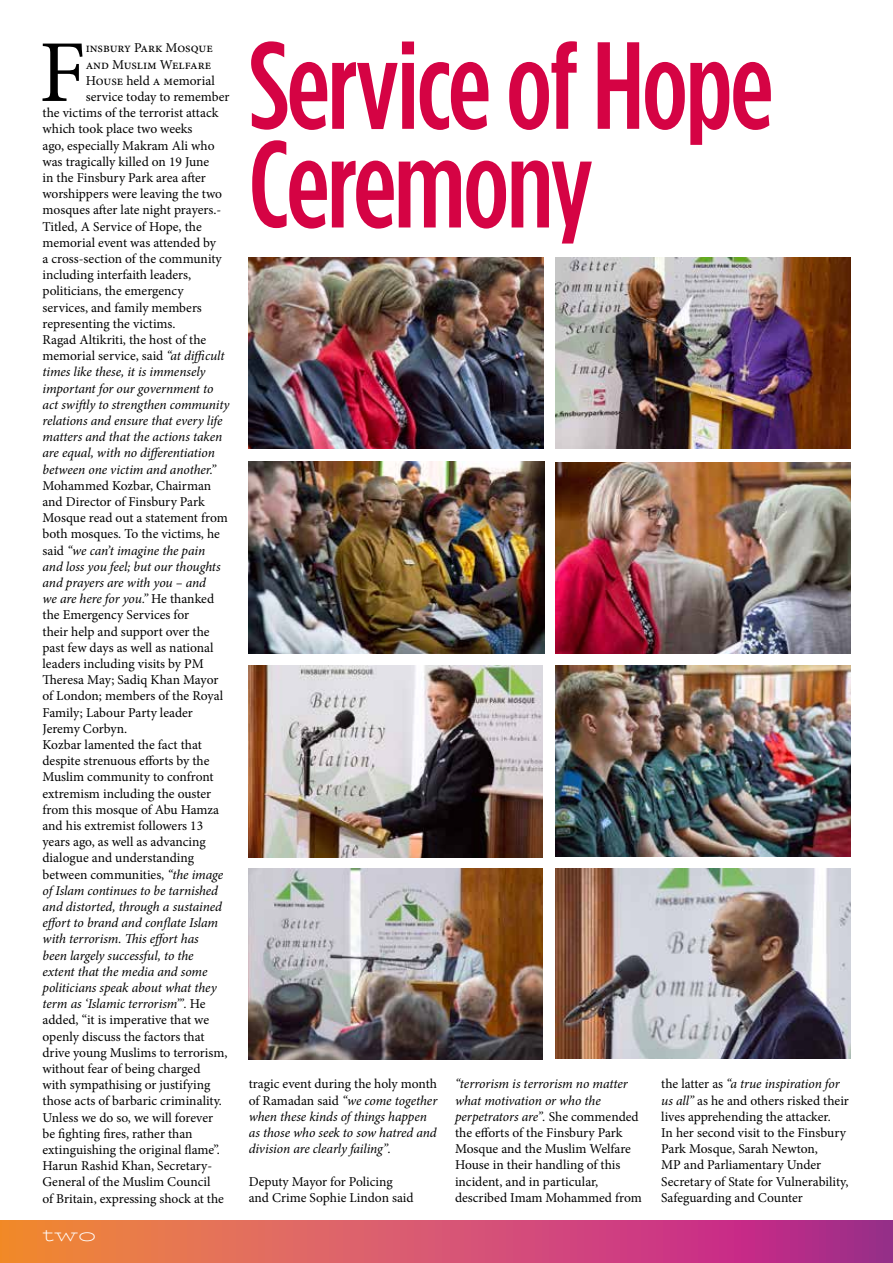
<style>
.page{position:relative;width:893px;height:1263px;background:#fff}
.page>*{position:absolute;margin:0;border:0;box-sizing:border-box;transform-origin:0 0}
.t1{font:500 123.6px/98.7px "Gotham Condensed";letter-spacing:-.02em;color:#d50344}
.t2{font:88.2px "Minion Pro";color:#000}
.t3{font:300 18px "Bio Rhyme Expanded";color:#fff}
.t4{font:13.5px/16.2px "Minion Pro";color:#000}
.t5{font:italic 13.5px/16.2px "Minion Pro";letter-spacing:-.01em;color:#000}
.s1{font-style:italic}
.s2{font-style:normal}
</style>
<div class="page">
<img style="left:249px;top:257px;width:294px;height:192px">
<img style="left:249px;top:665px;width:294px;height:193px">
<img style="left:249px;top:868px;width:294px;height:192px">
<img style="left:249px;top:461px;width:295px;height:192px">
<img style="left:555px;top:665px;width:295px;height:192px">
<img style="left:555px;top:257px;width:295px;height:192px">
<img style="left:555px;top:462px;width:295px;height:192px">
<img style="left:555px;top:869px;width:295px;height:190px">
<svg style="left:0;top:1220px;width:893px;height:43px;background:#d4556b"></svg>
<h2 class="t2" style="left:39px;top:14px;width:48px">F</h2>
<p class="t4" style="left:86px;top:40px;width:129px">insbury Park Mosque</p>
<p class="t4" style="left:86px;top:56px;width:127px">and Muslim Welfare</p>
<p class="t4" style="left:86px;top:72px;width:131px">House held a memorial</p>
<p class="t4" style="left:86px;top:89px;width:145px">service today to remember</p>
<p class="t4" style="left:43px;top:105px;width:178px">the victims of the terrorist attack</p>
<p class="t4" style="left:43px;top:121px;width:152px">which took place two weeks</p>
<p class="t4" style="left:43px;top:137px;width:174px">ago, especially Makram Ali who</p>
<p class="t4" style="left:43px;top:153px;width:168px">was tragically killed on 19 June</p>
<p class="t4" style="left:43px;top:170px;width:165px">in the Finsbury Park area after</p>
<p class="t4" style="left:43px;top:186px;width:181px">worshippers were leaving the two</p>
<p class="t4" style="left:43px;top:202px;width:180px">mosques after late night prayers.-</p>
<p class="t4" style="left:43px;top:218px;width:161px">Titled, A Service of Hope, the</p>
<p class="t4" style="left:43px;top:234px;width:175px">memorial event was attended by</p>
<p class="t4" style="left:43px;top:251px;width:181px">a cross-section of the community</p>
<p class="t4" style="left:43px;top:267px;width:150px">including interfaith leaders,</p>
<p class="t4" style="left:43px;top:283px;width:143px">politicians, the emergency</p>
<p class="t4" style="left:43px;top:299px;width:161px">services, and family members</p>
<p class="t4" style="left:43px;top:315px;width:135px">representing the victims.</p>
<p class="t4" style="left:43px;top:332px;width:165px">Ragad Altikriti, the host of the</p>
<p class="t4" style="left:43px;top:348px;width:184px">memorial service, said <span class="s1">“at difficult</span></p>
<p class="t5" style="left:43px;top:364px;width:164px">times like these, it is immensely</p>
<p class="t5" style="left:43px;top:380px;width:173px">important for our government to</p>
<p class="t5" style="left:43px;top:396px;width:188px">act swiftly to strengthen community</p>
<p class="t5" style="left:43px;top:413px;width:181px">relations and ensure that every life</p>
<p class="t5" style="left:43px;top:429px;width:181px">matters and that the actions taken</p>
<p class="t5" style="left:43px;top:445px;width:174px">are equal, with no differentiation</p>
<p class="t5" style="left:43px;top:461px;width:175px">between one victim and another.”</p>
<p class="t4" style="left:43px;top:477px;width:187px">Mohammed Kozbar, Chairman and Director of Finsbury Park<br>Mosque read out a statement from both mosques. To the victims, he said <span class="s1">“we can’t imagine the pain and loss you feel; but our thoughts and prayers are with you – and<br>we are here for you.”</span> He thanked the Emergency Services for<br>their help and support over the past few days as well as national leaders including visits by PM<br>Theresa May; Sadiq Khan Mayor of London; members of the Royal<br>Family; Labour Party leader<br>Jeremy Corbyn.<br>Kozbar lamented the fact that despite strenuous efforts by the<br>Muslim community to confront extremism including the ouster from this mosque of Abu Hamza and his extremist followers 13 years ago, as well as advancing dialogue and understanding between communities, <span class="s1">“the image of Islam continues to be tarnished and distorted, through a sustained effort to brand and conflate Islam with terrorism. This effort has<br>been largely successful, to the extent that the media and some politicians speak about what they term as ‘Islamic terrorism’”.</span> He added, “it is imperative that we openly discuss the factors that drive young Muslims to terrorism, without fear of being charged with sympathising or justifying those acts of barbaric criminality.<br>Unless we do so, we will forever be fighting fires, rather than extinguishing the original flame”.<br>Harun Rashid Khan, Secretary-<br>General of the Muslim Council<br>of Britain, expressing shock at the</p>
<h3 class="t3" style="left:43px;top:1221px;width:56px">two</h3>
<h1 class="t1" style="left:249px;top:33px;width:526px">Service of Hope<br>Ceremony</h1>
<p class="t5" style="left:249px;top:1076px;width:190px"><span class="s2">tragic event during the holy month of Ramadan said</span> “we come together when these kinds of things happen as those who seek to sow hatred and division are clearly failing”.</p>
<p class="t4" style="left:249px;top:1173px;width:166px">Deputy Mayor for Policing and Crime Sophie Lindon said</p>
<p class="t4" style="left:455px;top:1076px;width:188px"><span class="s1">“terrorism is terrorism no matter what motivation or who the perpetrators are”.</span> She commended the efforts of the Finsbury Park<br>Mosque and the Muslim Welfare<br>House in their handling of this incident, and in particular, described Imam Mohammed from</p>
<p class="t4" style="left:661px;top:1076px;width:189px">the latter as <span class="s1">“a true inspiration for us all”</span> as he and others risked their lives apprehending the attacker.<br>In her second visit to the Finsbury<br>Park Mosque, Sarah Newton,<br>MP and Parliamentary Under<br>Secretary of State for Vulnerability,<br>Safeguarding and Counter</p>
</div>
